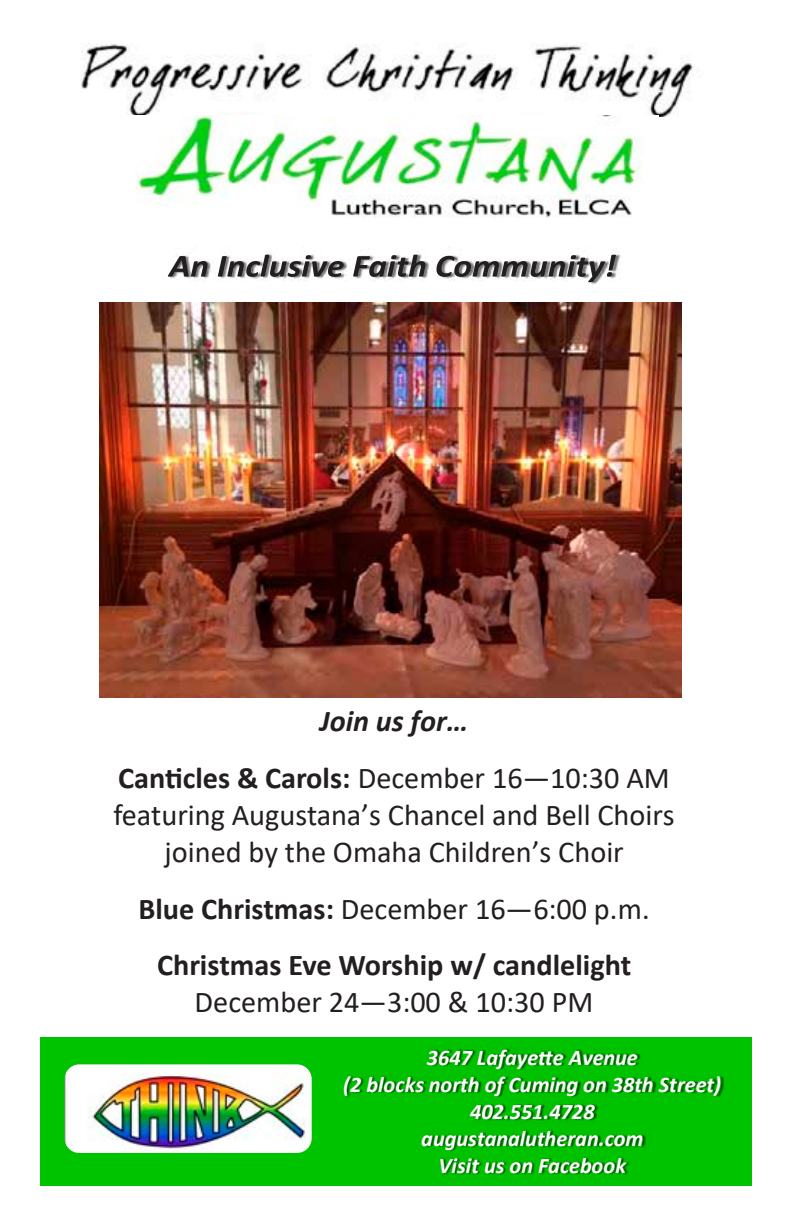
<style>
.page{position:relative;width:792px;height:1224px;background:#fff}
.page>*{position:absolute;margin:0;border:0;box-sizing:border-box;transform-origin:0 0}
.t1{font:30.2px/56.8px "Calibri";color:#231f20;text-align:center}
.t2{font:700 30.2px/56.8px "Calibri";color:#231f20;text-align:center}
.t3{font:italic 700 22.4px/27px "Calibri";color:#fff;text-align:center}
.s1{font-weight:700;font-style:italic}
.s2{font-weight:700}
.s3{font-weight:400}
</style>
<div class="page">
<div style="left:38px;top:1037px;width:715px;height:149px;background:#00c300"></div>
<img style="left:427px;top:1047px;width:199px;height:16px">
<img style="left:626px;top:1053px;width:15px;height:10px">
<img style="left:345px;top:1063px;width:364px;height:35px">
<img style="left:709px;top:1076px;width:15px;height:21px">
<img style="left:458px;top:1090px;width:125px;height:27px">
<img style="left:583px;top:1090px;width:41px;height:27px">
<img style="left:422px;top:1117px;width:210px;height:31px">
<img style="left:632px;top:1134px;width:14px;height:10px">
<img style="left:427px;top:1144px;width:187px;height:34px">
<img style="left:614px;top:1144px;width:32px;height:33px">
<img style="left:65px;top:1064px;width:247px;height:89px">
<img style="left:81px;top:44px;width:613px;height:73px">
<img style="left:130px;top:116px;width:528px;height:102px">
<img style="left:152px;top:247px;width:447px;height:56px">
<svg style="left:168px;top:255px;width:431px;height:27px"></svg>
<img style="left:599px;top:248px;width:61px;height:55px">
<img style="left:99px;top:303px;width:582px;height:395px">
<p class="t1" style="left:118px;top:692px;width:553px"><span class="s1">Join us for…<br></span><span class="s2">Canticles &amp; Carols:</span> December 16—10:30 AM</p>
<p class="t1" style="left:113px;top:796px;width:563px;line-height:36.8px">featuring Augustana’s Chancel and Bell Choirs joined by the Omaha Children’s Choir</p>
<p class="t2" style="left:138px;top:880px;width:513px">Blue Christmas: <span class="s3">December 16—6:00 p.m.<br></span>Christmas Eve Worship w/ candlelight</p>
<p class="t1" style="left:195px;top:973px;width:400px">December 24—3:00 &amp; 10:30 PM</p>
<p class="t3" style="left:343px;top:1043px;width:379px">3647 Lafayette Avenue<br>(2 blocks north of Cuming on 38th Street)<br>402.551.4728<br>augustanalutheran.com<br>Visit us on Facebook</p>
</div>
